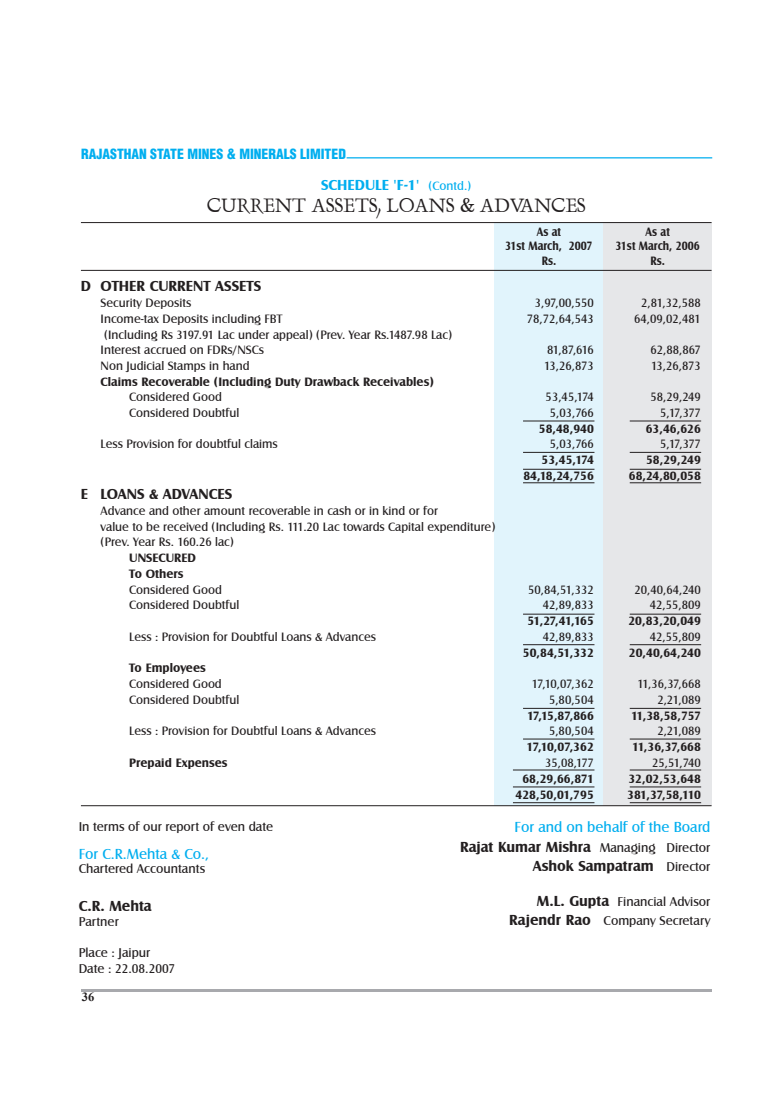
<style>
.page{position:relative;width:779px;height:1094px;background:#fff}
.page>*{position:absolute;margin:0;border:0;box-sizing:border-box;transform-origin:0 0}
.t1{font:22.5px "Dauphin Plain";color:#231f20}
.t2{font:700 15px/19.1px "Castle T";color:#231f20;text-align:right}
.t3{font:700 15px "Castle T";color:#00aeef}
.t4{font:15px "Castle T";color:#00aeef}
.t5{font:13.75px "Switzerland Cond Black";color:#00aeef}
.t6{font:13.12px/19.1px "Castle T";color:#231f20;text-align:right}
.t7{font:12.5px/15.6px "Castle T";color:#231f20}
.t8{font:700 12.5px/15.9px "Castle T";color:#231f20}
.t9{font:700 12.5px/13.9px "Castle T";color:#231f20;text-align:center;scale:.88 1}
.t10{font:700 12.5px "Castle T";letter-spacing:-.045em;color:#231f20}
.t11{font:700 12.5px "Times New Roman";color:#231f20}
.s1{font-weight:400;font-size:12.5px}
.s2{font-weight:400;color:#00aeef}
.s3{font-weight:400;font-size:13.12px}
.s4{font-weight:700;font-size:15px}
</style>
<div class="page">
<div style="left:494px;top:222px;width:109px;height:583px;background:#e1f4fc"></div>
<div style="left:603px;top:222px;width:108px;height:583px;background:#e6e7e9"></div>
<hr style="left:81px;top:222px;width:630px;height:1px;background:#231f20">
<hr style="left:81px;top:270px;width:630px;height:1px;background:#231f20">
<hr style="left:81px;top:805px;width:630px;height:1px;background:#231f20">
<hr style="left:81px;top:989px;width:630px;height:2px;background:#a8a9ad">
<hr style="left:346px;top:157px;width:366px;height:1px;background:#00aeef">
<hr style="left:523px;top:469px;width:71px;height:1px;background:#231f20">
<hr style="left:523px;top:482px;width:71px;height:1px;background:#231f20">
<hr style="left:629px;top:469px;width:72px;height:1px;background:#231f20">
<hr style="left:629px;top:482px;width:72px;height:1px;background:#231f20">
<hr style="left:523px;top:452px;width:71px;height:1px;background:#231f20">
<hr style="left:629px;top:452px;width:72px;height:1px;background:#231f20">
<hr style="left:523px;top:420px;width:71px;height:1px;background:#231f20">
<hr style="left:629px;top:420px;width:72px;height:1px;background:#231f20">
<hr style="left:523px;top:614px;width:71px;height:1px;background:#231f20">
<hr style="left:629px;top:614px;width:72px;height:1px;background:#231f20">
<hr style="left:523px;top:644px;width:71px;height:1px;background:#231f20">
<hr style="left:629px;top:644px;width:72px;height:1px;background:#231f20">
<hr style="left:523px;top:708px;width:71px;height:1px;background:#231f20">
<hr style="left:629px;top:708px;width:72px;height:1px;background:#231f20">
<hr style="left:523px;top:738px;width:71px;height:1px;background:#231f20">
<hr style="left:629px;top:738px;width:72px;height:1px;background:#231f20">
<hr style="left:513px;top:769px;width:81px;height:1px;background:#231f20">
<hr style="left:629px;top:769px;width:72px;height:1px;background:#231f20">
<hr style="left:513px;top:786px;width:81px;height:1px;background:#231f20">
<hr style="left:629px;top:786px;width:72px;height:1px;background:#231f20">
<hr style="left:513px;top:802px;width:81px;height:1px;background:#231f20">
<hr style="left:629px;top:802px;width:72px;height:1px;background:#231f20">
<p class="t5" style="left:81px;top:145px;width:266px">RAJASTHAN STATE MINES &amp; MINERALS LIMITED</p>
<p class="t3" style="left:321px;top:177px;width:152px">SCHEDULE 'F-1' <span class="s1">(Contd.)</span></p>
<h1 class="t1" style="left:207px;top:196px;width:380px">CURRENT ASSETS, LOANS &amp; ADVANCES</h1>
<p class="t9" style="left:505px;top:225px;width:101px">As at<br>31st March, 2007</p>
<p class="t9" style="left:542px;top:254px;width:18px">Rs.</p>
<p class="t9" style="left:615px;top:225px;width:97px">As at<br>31st March, 2006</p>
<p class="t9" style="left:650px;top:254px;width:18px">Rs.</p>
<p class="t2" style="left:81px;top:276px;width:182px">D OTHER CURRENT ASSETS</p>
<p class="t7" style="left:101px;top:295px;width:92px">Security Deposits</p>
<p class="t7" style="left:534px;top:295px;width:61px">3,97,00,550</p>
<p class="t7" style="left:641px;top:295px;width:61px">2,81,32,588</p>
<p class="t7" style="left:101px;top:311px;width:183px">Income-tax Deposits including FBT</p>
<p class="t7" style="left:527px;top:311px;width:68px">78,72,64,543</p>
<p class="t7" style="left:634px;top:311px;width:68px">64,09,02,481</p>
<p class="t7" style="left:101px;top:326px;width:353px">(Including Rs 3197.91 Lac under appeal) (Prev. Year Rs.1487.98 Lac)<br>Interest accrued on FDRs/NSCs</p>
<p class="t7" style="left:547px;top:342px;width:48px">81,87,616</p>
<p class="t7" style="left:650px;top:342px;width:52px">62,88,867</p>
<p class="t7" style="left:101px;top:358px;width:150px">Non Judicial Stamps in hand</p>
<p class="t7" style="left:544px;top:358px;width:51px">13,26,873</p>
<p class="t7" style="left:651px;top:358px;width:51px">13,26,873</p>
<p class="t8" style="left:101px;top:373px;width:335px">Claims Recoverable (Including Duty Drawback Receivables)</p>
<p class="t7" style="left:129px;top:389px;width:94px">Considered Good</p>
<p class="t7" style="left:545px;top:389px;width:50px">53,45,174</p>
<p class="t7" style="left:650px;top:389px;width:52px">58,29,249</p>
<p class="t7" style="left:129px;top:405px;width:112px">Considered Doubtful</p>
<p class="t7" style="left:549px;top:405px;width:46px">5,03,766</p>
<p class="t7" style="left:660px;top:405px;width:42px">5,17,377</p>
<p class="t8" style="left:538px;top:420px;width:57px">58,48,940</p>
<p class="t8" style="left:645px;top:420px;width:57px">63,46,626</p>
<p class="t7" style="left:101px;top:436px;width:179px">Less Provision for doubtful claims</p>
<p class="t7" style="left:549px;top:436px;width:46px">5,03,766</p>
<p class="t7" style="left:660px;top:436px;width:42px">5,17,377</p>
<p class="t8" style="left:541px;top:452px;width:54px">53,45,174</p>
<p class="t8" style="left:646px;top:452px;width:56px">58,29,249</p>
<p class="t8" style="left:523px;top:468px;width:72px">84,18,24,756</p>
<p class="t8" style="left:628px;top:468px;width:74px">68,24,80,058</p>
<p class="t2" style="left:81px;top:484px;width:153px">E LOANS &amp; ADVANCES</p>
<p class="t7" style="left:101px;top:503px;width:396px">Advance and other amount recoverable in cash or in kind or for<br>value to be received (Including Rs. 111.20 Lac towards Capital expenditure) (Prev. Year Rs. 160.26 lac)</p>
<p class="t8" style="left:129px;top:550px;width:68px">UNSECURED<br>To Others</p>
<p class="t7" style="left:129px;top:581px;width:94px">Considered Good</p>
<p class="t7" style="left:528px;top:581px;width:67px">50,84,51,332</p>
<p class="t7" style="left:634px;top:581px;width:68px">20,40,64,240</p>
<p class="t7" style="left:129px;top:597px;width:112px">Considered Doubtful</p>
<p class="t7" style="left:542px;top:597px;width:53px">42,89,833</p>
<p class="t7" style="left:649px;top:597px;width:53px">42,55,809</p>
<p class="t8" style="left:527px;top:613px;width:68px">51,27,41,165</p>
<p class="t8" style="left:628px;top:613px;width:74px">20,83,20,049</p>
<p class="t7" style="left:129px;top:628px;width:248px">Less : Provision for Doubtful Loans &amp; Advances</p>
<p class="t7" style="left:542px;top:628px;width:53px">42,89,833</p>
<p class="t7" style="left:649px;top:628px;width:53px">42,55,809</p>
<p class="t8" style="left:523px;top:644px;width:72px">50,84,51,332</p>
<p class="t8" style="left:628px;top:644px;width:73px">20,40,64,240</p>
<p class="t8" style="left:129px;top:660px;width:78px">To Employees</p>
<p class="t7" style="left:129px;top:676px;width:94px">Considered Good</p>
<p class="t7" style="left:532px;top:676px;width:63px">17,10,07,362</p>
<p class="t7" style="left:637px;top:676px;width:65px">11,36,37,668</p>
<p class="t7" style="left:129px;top:691px;width:112px">Considered Doubtful</p>
<p class="t7" style="left:549px;top:691px;width:46px">5,80,504</p>
<p class="t7" style="left:657px;top:691px;width:45px">2,21,089</p>
<p class="t8" style="left:527px;top:707px;width:68px">17,15,87,866</p>
<p class="t8" style="left:631px;top:707px;width:71px">11,38,58,757</p>
<p class="t7" style="left:129px;top:723px;width:248px">Less : Provision for Doubtful Loans &amp; Advances</p>
<p class="t7" style="left:549px;top:723px;width:46px">5,80,504</p>
<p class="t7" style="left:657px;top:723px;width:45px">2,21,089</p>
<p class="t8" style="left:526px;top:739px;width:69px">17,10,07,362</p>
<p class="t8" style="left:632px;top:739px;width:70px">11,36,37,668</p>
<p class="t8" style="left:129px;top:755px;width:100px">Prepaid Expenses</p>
<p class="t7" style="left:545px;top:755px;width:50px">35,08,177</p>
<p class="t7" style="left:652px;top:755px;width:50px">25,51,740</p>
<p class="t8" style="left:522px;top:771px;width:73px">68,29,66,871</p>
<p class="t8" style="left:628px;top:771px;width:74px">32,02,53,648</p>
<p class="t8" style="left:515px;top:786px;width:80px">428,50,01,795</p>
<p class="t10" style="left:627px;top:788px;width:75px">381,37,58,110</p>
<p class="t6" style="left:79px;top:817px;width:196px">In terms of our report of even date</p>
<p class="t6" style="left:79px;top:859px;width:128px">Chartered Accountants</p>
<p class="t2" style="left:79px;top:896px;width:75px">C.R. Mehta</p>
<p class="t6" style="left:79px;top:911px;width:42px">Partner</p>
<p class="t4" style="left:79px;top:846px;width:132px">For C.R.Mehta &amp; Co.,</p>
<p class="t6" style="left:79px;top:945px;width:98px;line-height:15.6px;text-align:left">Place : Jaipur<br>Date : 22.08.2007</p>
<p class="t11" style="left:82px;top:992px;width:14px">36</p>
<p class="t2" style="left:460px;top:818px;width:252px"><span class="s2">For and on behalf of the Board<br></span>Rajat Kumar Mishra <span class="s3">Managing Director<br></span>Ashok Sampatram <span class="s3">Director</span></p>
<p class="t6" style="left:509px;top:892px;width:203px"><span class="s4">M.L. Gupta</span> Financial Advisor<br><span class="s4">Rajendr Rao</span> Company Secretary</p>
</div>
